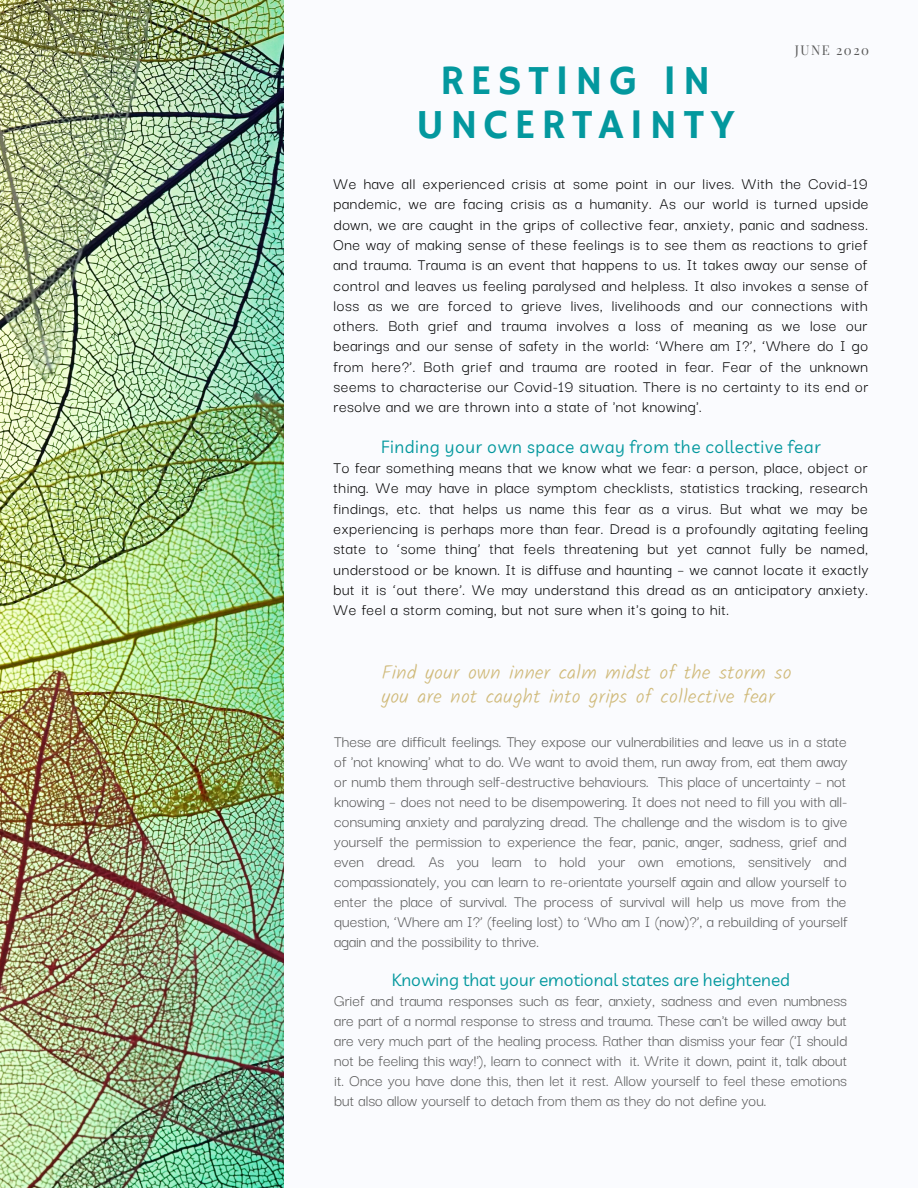
<style>
.page{position:relative;width:918px;height:1188px;background:#fafbfe}
.page>*{position:absolute;margin:0;border:0;box-sizing:border-box;transform-origin:0 0}
.t1{font:42px/44px "Hammersmith One";letter-spacing:.145em;color:#03989e;text-align:center}
.t2{font:300 19.5px/24.8px "Kalam";letter-spacing:.02em;color:#d0ba7a}
.t3{font:17.25px/20.2px "Darker Grotesque";letter-spacing:.03em;color:#000;text-align:justify}
.t4{font:17.25px/20px "Darker Grotesque";color:#595959;text-align:justify}
.t5{font:17.25px "Livvic";letter-spacing:.03em;color:#03989e}
.t6{font:17.25px "Livvic";color:#03989e}
.t7{font:13.2px "Playfair Display";letter-spacing:.11em;color:#595959}
</style>
<div class="page">
<img style="left:0;top:0;width:284px;height:1188px">
<h1 class="t1" style="left:416px;top:60px;width:320px">RESTING IN<br>UNCERTAINTY</h1>
<p class="t7" style="left:795px;top:41px;width:76px">JUNE 2020</p>
<p class="t3" style="left:334px;top:172px;width:536px">We have all experienced crisis at some point in our lives. With the Covid-19 pandemic, we are facing crisis as a humanity. As our world is turned upside down, we are caught in the grips of collective fear, anxiety, panic and sadness.<br>One way of making sense of these feelings is to see them as reactions to grief and trauma. Trauma is an event that happens to us. It takes away our sense of control and leaves us feeling paralysed and helpless. It also invokes a sense of loss as we are forced to grieve lives, livelihoods and our connections with others. Both grief and trauma involves a loss of meaning as we lose our bearings and our sense of safety in the world: ‘Where am I?’, ‘Where do I go from here?’. Both grief and trauma are rooted in fear. Fear of the unknown seems to characterise our Covid-19 situation. There is no certainty to its end or resolve and we are thrown into a state of 'not knowing'.</p>
<p class="t5" style="left:381px;top:435px;width:441px">Finding your own space away from the collective fear</p>
<p class="t3" style="left:334px;top:456px;width:536px">To fear something means that we know what we fear: a person, place, object or thing. We may have in place symptom checklists, statistics tracking, research findings, etc. that helps us name this fear as a virus. But what we may be experiencing is perhaps more than fear. Dread is a profoundly agitating feeling state to ‘some thing’ that feels threatening but yet cannot fully be named, understood or be known. It is diffuse and haunting – we cannot locate it exactly but it is ‘out there’. We may understand this dread as an anticipatory anxiety.<br>We feel a storm coming, but not sure when it's going to hit.</p>
<p class="t2" style="left:381px;top:660px;width:412px">Find your own inner calm midst of the storm so you are not caught into grips of collective fear</p>
<p class="t4" style="left:334px;top:731px;width:515px">These are difficult feelings. They expose our vulnerabilities and leave us in a state of 'not knowing' what to do. We want to avoid them, run away from, eat them away or numb them through self-destructive behaviours. This place of uncertainty – not knowing – does not need to be disempowering. It does not need to fill you with all&shy;consuming anxiety and paralyzing dread. The challenge and the wisdom is to give yourself the permission to experience the fear, panic, anger, sadness, grief and even dread. As you learn to hold your own emotions, sensitively and compassionately, you can learn to re-orientate yourself again and allow yourself to enter the place of survival. The process of survival will help us move from the question, ‘Where am I?’ (feeling lost) to ‘Who am I (now)?’, a rebuilding of yourself again and the possibility to thrive.</p>
<p class="t6" style="left:392px;top:969px;width:400px">Knowing that your emotional states are heightened</p>
<p class="t4" style="left:334px;top:990px;width:515px">Grief and trauma responses such as fear, anxiety, sadness and even numbness are part of a normal response to stress and trauma. These can't be willed away but are very much part of the healing process. Rather than dismiss your fear ('I should not be feeling this way!'), learn to connect with it. Write it down, paint it, talk about it. Once you have done this, then let it rest. Allow yourself to feel these emotions but also allow yourself to detach from them as they do not define you.</p>
</div>
